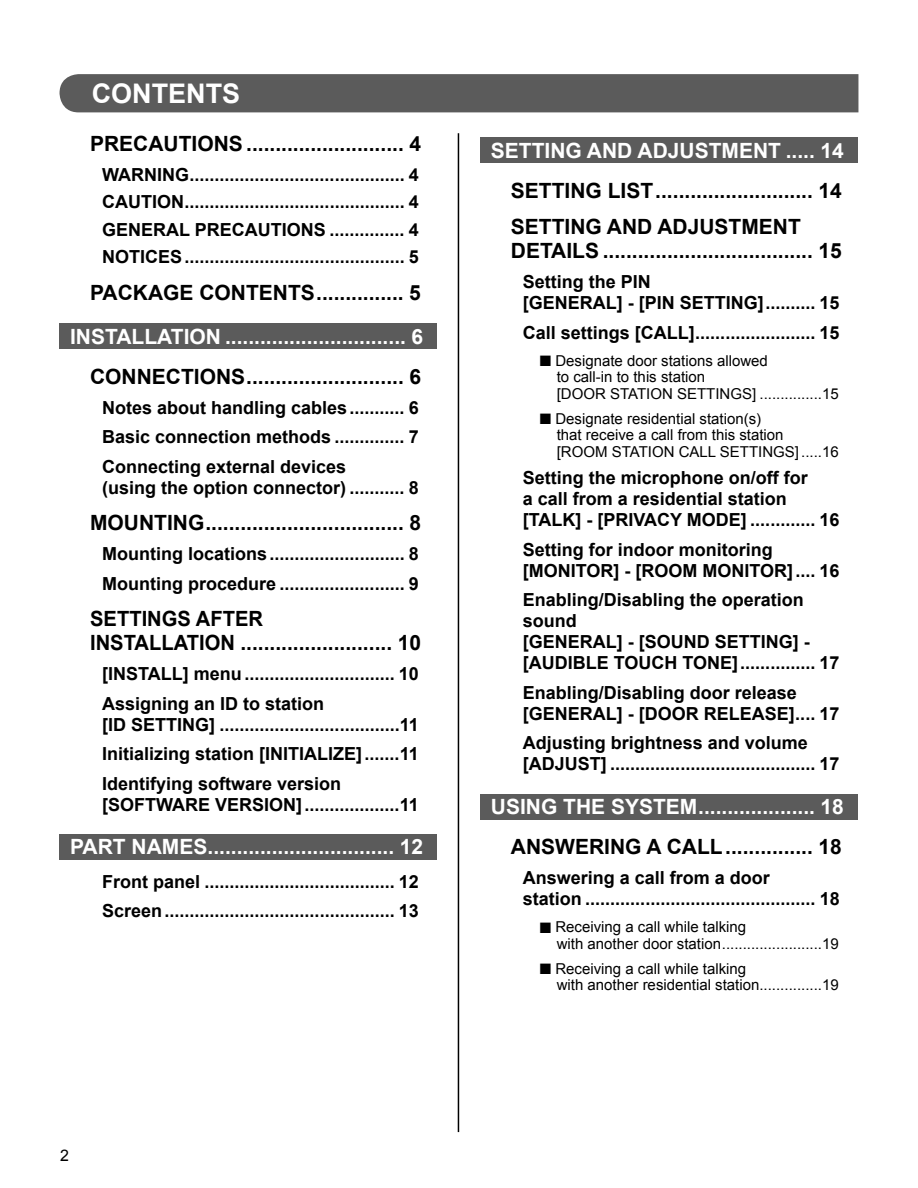
<style>
.page{position:relative;width:918px;height:1188px;background:#fff}
.page>*{position:absolute;margin:0;border:0;box-sizing:border-box;transform-origin:0 0}
.t1{font:700 27px "Arial";color:#fff}
.t2{font:700 21px/36.8px "Arial";color:#000}
.t3{font:700 21px "Arial";color:#fff}
.t4{font:700 21px/24px "Arial";color:#000;scale:.96 1}
.t5{font:700 18px/21px "Arial";color:#000}
.t6{font:15.9px "Arial";color:#000}
.t7{font:15px/16.5px "Arial";color:#000}
</style>
<div class="page">
<div style="left:60px;top:74px;width:798px;height:38px;background:#5b5b5b"></div>
<div style="left:60px;top:324px;width:377px;height:25px;background:#5b5b5b"></div>
<div style="left:60px;top:834px;width:377px;height:26px;background:#5b5b5b"></div>
<div style="left:480px;top:137px;width:377px;height:26px;background:#5b5b5b"></div>
<div style="left:480px;top:794px;width:377px;height:25px;background:#5b5b5b"></div>
<hr style="left:458px;top:133px;width:1px;height:999px;background:#000">
<h1 class="t1" style="left:92px;top:79px;width:150px">CONTENTS</h1>
<p class="t2" style="left:90px;top:125px;width:332px">PRECAUTIONS ........................... 4</p>
<p class="t5" style="left:102px;top:161px;width:318px;line-height:27.5px;text-align:justify">WARNING ........................................... 4<br>CAUTION ............................................ 4<br>GENERAL PRECAUTIONS ............... 4<br>NOTICES ............................................ 5</p>
<p class="t2" style="left:90px;top:274px;width:332px">PACKAGE CONTENTS ............... 5</p>
<p class="t3" style="left:70px;top:325px;width:355px">INSTALLATION ............................... 6</p>
<p class="t2" style="left:90px;top:358px;width:332px">CONNECTIONS ........................... 6</p>
<p class="t5" style="left:102px;top:393px;width:318px;line-height:29.5px;text-align:justify">Notes about handling cables ........... 6<br>Basic connection methods .............. 7<br>Connecting external devices</p>
<p class="t5" style="left:102px;top:477px;width:318px">(using the option connector) ........... 8</p>
<p class="t2" style="left:90px;top:505px;width:332px">MOUNTING .................................. 8</p>
<p class="t5" style="left:102px;top:539px;width:318px;line-height:29.5px">Mounting locations ........................... 8<br>Mounting procedure ......................... 9</p>
<p class="t4" style="left:90px;top:607px;width:346px">SETTINGS AFTER<br>INSTALLATION .......................... 10</p>
<p class="t5" style="left:102px;top:659px;width:318px;line-height:29.5px">[INSTALL] menu .............................. 10<br>Assigning an ID to station</p>
<p class="t5" style="left:102px;top:709px;width:318px;line-height:29.5px;text-align:justify">[ID SETTING] ....................................11<br>Initializing station [INITIALIZE] .......11<br>Identifying software version</p>
<p class="t5" style="left:102px;top:794px;width:318px">[SOFTWARE VERSION] ...................11</p>
<p class="t3" style="left:70px;top:835px;width:355px">PART NAMES ................................ 12</p>
<p class="t5" style="left:102px;top:867px;width:318px;line-height:29.5px">Front panel ...................................... 12<br>Screen .............................................. 13</p>
<p class="t6" style="left:60px;top:1147px;width:10px">2</p>
<p class="t3" style="left:491px;top:139px;width:354px">SETTING AND ADJUSTMENT ..... 14</p>
<p class="t2" style="left:511px;top:172px;width:332px">SETTING LIST ........................... 14<br>SETTING AND ADJUSTMENT</p>
<p class="t2" style="left:511px;top:233px;width:332px">DETAILS .................................... 15</p>
<p class="t5" style="left:523px;top:272px;width:318px">Setting the PIN<br>[GENERAL] - [PIN SETTING] .......... 15</p>
<p class="t5" style="left:523px;top:322px;width:318px">Call settings [CALL] ........................ 15</p>
<p class="t7" style="left:557px;top:352px;width:284px;text-indent:-17px">■ Designate door stations allowed<br>to call-in to this station<br>[DOOR STATION SETTINGS] ...............15</p>
<p class="t7" style="left:557px;top:410px;width:283px;text-indent:-17px">■ Designate residential station(s)<br>that receive a call from this station<br>[ROOM STATION CALL SETTINGS] .....16</p>
<p class="t5" style="left:523px;top:468px;width:318px">Setting the microphone on/off for<br>a call from a residential station [TALK] - [PRIVACY MODE] ............. 16</p>
<p class="t5" style="left:523px;top:539px;width:318px">Setting for indoor monitoring [MONITOR] - [ROOM MONITOR] .... 16</p>
<p class="t5" style="left:523px;top:590px;width:318px">Enabling/Disabling the operation sound<br>[GENERAL] - [SOUND SETTING] - [AUDIBLE TOUCH TONE] ............... 17</p>
<p class="t5" style="left:523px;top:682px;width:318px">Enabling/Disabling door release [GENERAL] - [DOOR RELEASE] .... 17</p>
<p class="t5" style="left:523px;top:733px;width:318px">Adjusting brightness and volume [ADJUST] ......................................... 17</p>
<p class="t3" style="left:491px;top:795px;width:354px">USING THE SYSTEM .................... 18</p>
<p class="t2" style="left:511px;top:829px;width:332px">ANSWERING A CALL ............... 18</p>
<p class="t5" style="left:523px;top:868px;width:318px">Answering a call from a door<br>station .............................................. 18</p>
<p class="t7" style="left:557px;top:919px;width:284px;text-indent:-17px">■ Receiving a call while talking<br>with another door station ........................19</p>
<p class="t7" style="left:557px;top:960px;width:283px;text-indent:-17px">■ Receiving a call while talking<br>with another residential station ...............19</p>
</div>
